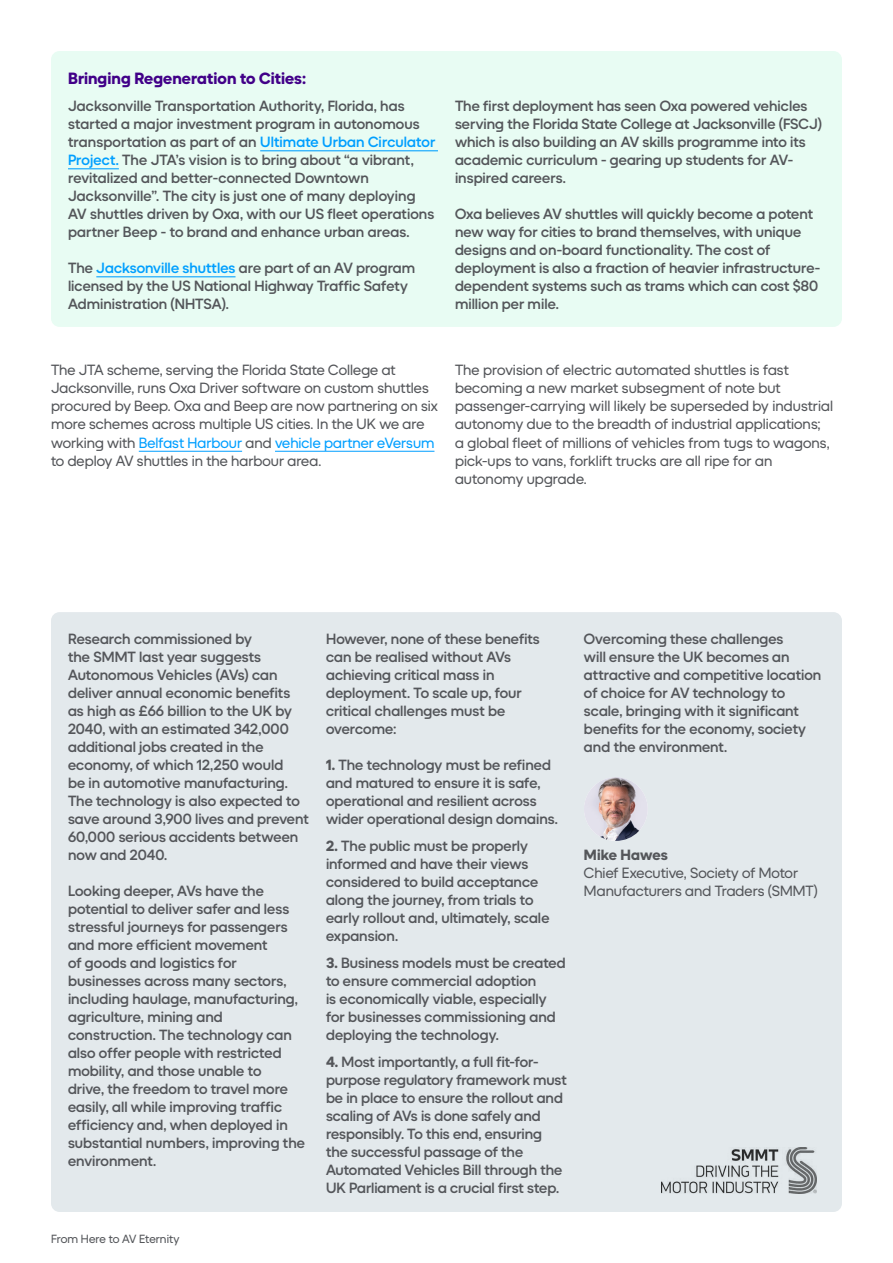
<style>
.page{position:relative;width:893px;height:1263px;background:#fff}
.page>*{position:absolute;margin:0;border:0;box-sizing:border-box;transform-origin:0 0}
.t1{font:700 16.5px "Duplet Open";letter-spacing:.005em;color:#410088}
.t2{font:600 15px/18px "Duplet Open";color:#54565a}
.t3{font:15px/18px "Duplet Open";color:#54565a}
.t4{font:700 15px "Duplet Open";color:#54565a}
.t5{font:12px "Duplet Open";color:#54565a}
.s1{color:#009fff}
.s2{font-weight:700}
</style>
<div class="page">
<div style="left:51px;top:51px;width:791px;height:276px;background:#e8fcf3;border-radius:9px"></div>
<hr style="left:260px;top:150px;width:178px;height:1px;background:#009fff">
<hr style="left:68px;top:168px;width:51px;height:1px;background:#009fff">
<hr style="left:96px;top:276px;width:140px;height:1px;background:#009fff">
<hr style="left:139px;top:451px;width:103px;height:1px;background:#009fff">
<hr style="left:275px;top:451px;width:159px;height:1px;background:#009fff">
<div style="left:51px;top:612px;width:791px;height:600px;background:#e3e9ec;border-radius:9px"></div>
<img style="left:584px;top:777px;width:64px;height:64px;border-radius:32px">
<img style="left:662px;top:1148px;width:155px;height:45px">
<p class="t1" style="left:68px;top:68px;width:240px">Bringing Regeneration to Cities:</p>
<p class="t2" style="left:68px;top:97px;width:369px">Jacksonville Transportation Authority, Florida, has started a major investment program in autonomous transportation as part of an <span class="s1">Ultimate Urban Circulator Project.</span> The JTA’s vision is to bring about “a vibrant, revitalized and better-connected Downtown Jacksonville”. The city is just one of many deploying AV shuttles driven by Oxa, with our US fleet operations partner Beep - to brand and enhance urban areas.</p>
<p class="t2" style="left:68px;top:259px;width:349px">The <span class="s1">Jacksonville shuttles</span> are part of an AV program licensed by the US National Highway Traffic Safety<br>Administration (NHTSA).</p>
<p class="t2" style="left:455px;top:97px;width:369px">The first deployment has seen Oxa powered vehicles serving the Florida State College at Jacksonville (FSCJ) which is also building an AV skills programme into its academic curriculum - gearing up students for AV&shy;inspired careers.</p>
<p class="t2" style="left:455px;top:205px;width:367px">Oxa believes AV shuttles will quickly become a potent new way for cities to brand themselves, with unique designs and on-board functionality. The cost of deployment is also a fraction of heavier infrastructure&shy;dependent systems such as trams which can cost $80 million per mile.</p>
<p class="t3" style="left:51px;top:361px;width:388px">The JTA scheme, serving the Florida State College at Jacksonville, runs Oxa Driver software on custom shuttles procured by Beep. Oxa and Beep are now partnering on six more schemes across multiple US cities. In the UK we are working with <span class="s1">Belfast Harbour</span> and <span class="s1">vehicle partner eVersum </span>to deploy AV shuttles in the harbour area.</p>
<p class="t3" style="left:455px;top:361px;width:380px">The provision of electric automated shuttles is fast becoming a new market subsegment of note but passenger-carrying will likely be superseded by industrial autonomy due to the breadth of industrial applications; a global fleet of millions of vehicles from tugs to wagons, pick-ups to vans, forklift trucks are all ripe for an autonomy upgrade.</p>
<p class="t2" style="left:68px;top:629px;width:242px">Research commissioned by<br>the SMMT last year suggests<br>Autonomous Vehicles (AVs) can deliver annual economic benefits as high as £66 billion to the UK by<br>2040, with an estimated 342,000 additional jobs created in the economy, of which 12,250 would<br>be in automotive manufacturing.<br>The technology is also expected to save around 3,900 lives and prevent<br>60,000 serious accidents between now and 2040.</p>
<p class="t2" style="left:68px;top:881px;width:238px">Looking deeper, AVs have the potential to deliver safer and less stressful journeys for passengers and more efficient movement<br>of goods and logistics for businesses across many sectors, including haulage, manufacturing, agriculture, mining and construction. The technology can also offer people with restricted mobility, and those unable to<br>drive, the freedom to travel more easily, all while improving traffic efficiency and, when deployed in substantial numbers, improving the environment.</p>
<p class="t5" style="left:51px;top:1232px;width:130px">From Here to AV Eternity</p>
<p class="t2" style="left:326px;top:629px;width:215px">However, none of these benefits can be realised without AVs achieving critical mass in deployment. To scale up, four critical challenges must be overcome:</p>
<p class="t2" style="left:326px;top:755px;width:233px"><span class="s2">1.</span> The technology must be refined and matured to ensure it is safe, operational and resilient across wider operational design domains.</p>
<p class="t2" style="left:326px;top:836px;width:225px"><span class="s2">2.</span> The public must be properly informed and have their views considered to build acceptance along the journey, from trials to early rollout and, ultimately, scale expansion.</p>
<p class="t2" style="left:326px;top:953px;width:241px"><span class="s2">3.</span> Business models must be created to ensure commercial adoption<br>is economically viable, especially for businesses commissioning and deploying the technology.</p>
<p class="t2" style="left:326px;top:1052px;width:242px"><span class="s2">4.</span> Most importantly, a full fit-for&shy;purpose regulatory framework must be in place to ensure the rollout and scaling of AVs is done safely and responsibly. To this end, ensuring the successful passage of the Automated Vehicles Bill through the UK Parliament is a crucial first step.</p>
<p class="t2" style="left:584px;top:629px;width:239px">Overcoming these challenges<br>will ensure the UK becomes an attractive and competitive location of choice for AV technology to scale, bringing with it significant benefits for the economy, society and the environment.</p>
<p class="t4" style="left:584px;top:845px;width:85px">Mike Hawes</p>
<p class="t3" style="left:584px;top:863px;width:235px">Chief Executive, Society of Motor<br>Manufacturers and Traders (SMMT)</p>
</div>
